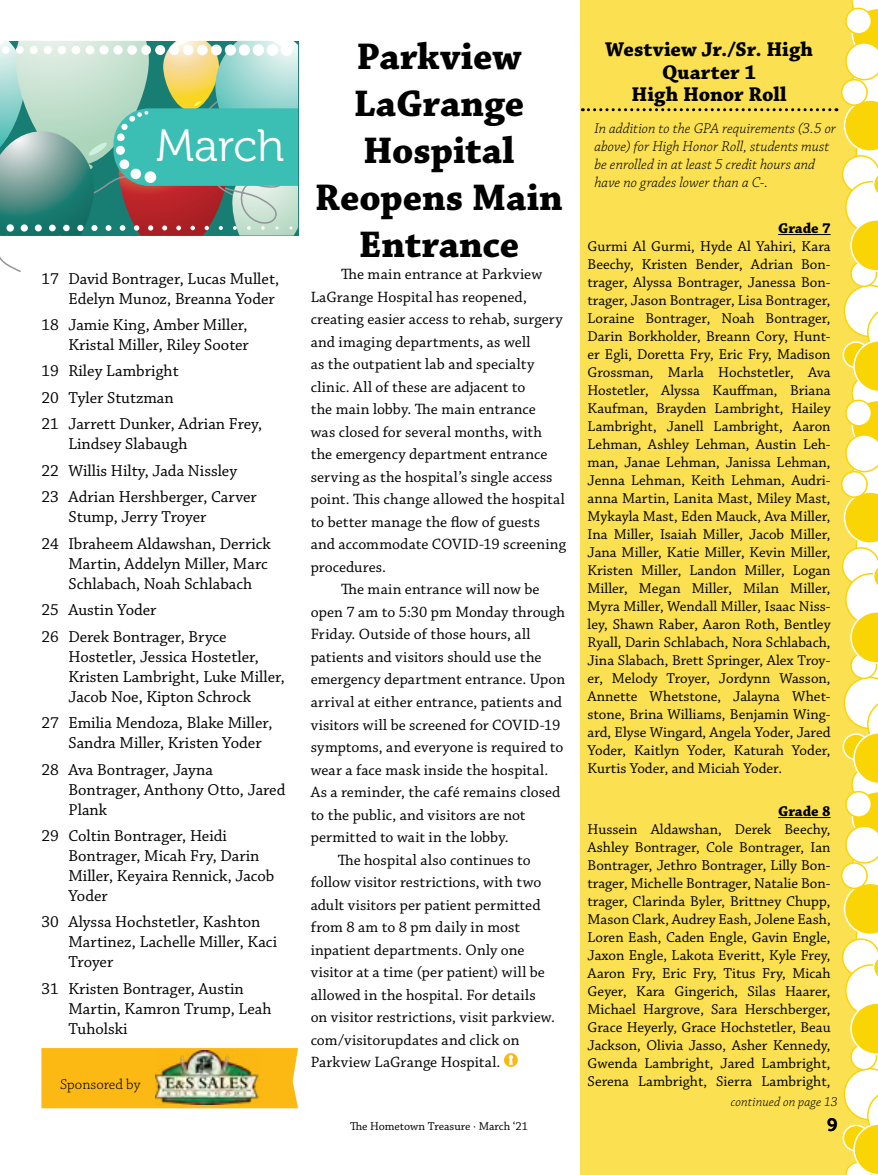
<style>
.page{position:relative;width:878px;height:1175px;background:#fff}
.page>*{position:absolute;margin:0;border:0;box-sizing:border-box;transform-origin:0 0}
.t1{font:45px "Museo 300";color:#fff}
.t2{font:700 39px/46.8px "Chaparral Pro";color:#000;text-align:center}
.t3{font:700 21px/22.5px "Chaparral Pro";color:#000;text-align:center}
.t4{font:18px "Museo 700";color:#000}
.t5{font:16.65px/20px "Chaparral Pro";color:#000}
.t6{font:15.75px "Chaparral Pro";letter-spacing:.005em;color:#000}
.t7{font:15px/18px "Chaparral Pro";color:#000;text-align:justify}
.t8{font:italic 300 15px/18px "Chaparral Pro";color:#000}
.t9{font:700 15px "Chaparral Pro";color:#000}
.t10{font:300 15px "Chaparral Pro";color:#000}
.t11{font:italic 300 13.5px "Chaparral Pro";letter-spacing:.005em;color:#000}
.t12{font:12px "Chaparral Pro";color:#000}
</style>
<div class="page">
<svg style="left:0;top:41px;width:298px;height:231px"></svg>
<img style="left:41px;top:1048px;width:257px;height:60px">
<svg style="left:582px;top:0;width:296px;height:1174px;background:#fbe157"></svg>
<svg style="left:504px;top:1053px;width:14px;height:14px"></svg>
<h1 class="t1" style="left:156px;top:121px;width:130px">March</h1>
<p class="t5" style="left:41px;top:269px;width:239px;text-align:right">17 David Bontrager, Lucas Mullet,<br>Edelyn Munoz, Breanna Yoder</p>
<p class="t5" style="left:41px;top:315px;width:209px;text-align:right">18 Jamie King, Amber Miller,<br>Kristal Miller, Riley Sooter</p>
<p class="t5" style="left:41px;top:359px;width:222px;line-height:26.4px">19 Riley Lambright<br>20 Tyler Stutzman<br>21 Jarrett Dunker, Adrian Frey,</p>
<p class="t5" style="left:41px;top:431px;width:217px;line-height:26.4px;text-indent:27px">Lindsey Slabaugh<br>22 Willis Hilty, Jada Nissley<br>23 Adrian Hershberger, Carver</p>
<p class="t5" style="left:41px;top:504px;width:231px;line-height:26.4px;text-indent:27px">Stump, Jerry Troyer<br>24 Ibraheem Aldawshan, Derrick</p>
<p class="t5" style="left:68px;top:554px;width:201px">Martin, Addelyn Miller, Marc<br>Schlabach, Noah Schlabach</p>
<p class="t5" style="left:41px;top:597px;width:187px;line-height:26.4px">25 Austin Yoder<br>26 Derek Bontrager, Bryce</p>
<p class="t5" style="left:68px;top:647px;width:218px">Hostetler, Jessica Hostetler,<br>Kristen Lambright, Luke Miller,<br>Jacob Noe, Kipton Schrock</p>
<p class="t5" style="left:68px;top:713px;width:205px;text-indent:-27px">27 Emilia Mendoza, Blake Miller,<br>Sandra Miller, Kristen Yoder</p>
<p class="t5" style="left:68px;top:760px;width:218px;text-indent:-27px">28 Ava Bontrager, Jayna<br>Bontrager, Anthony Otto, Jared<br>Plank</p>
<p class="t5" style="left:68px;top:826px;width:207px;text-indent:-27px">29 Coltin Bontrager, Heidi<br>Bontrager, Micah Fry, Darin<br>Miller, Keyaira Rennick, Jacob<br>Yoder</p>
<p class="t5" style="left:68px;top:912px;width:210px;text-indent:-27px">30 Alyssa Hochstetler, Kashton<br>Martinez, Lachelle Miller, Kaci<br>Troyer</p>
<p class="t5" style="left:68px;top:979px;width:205px;text-indent:-27px">31 Kristen Bontrager, Austin<br>Martin, Kamron Trump, Leah<br>Tuholski</p>
<p class="t10" style="left:60px;top:1076px;width:82px">Sponsored by</p>
<h2 class="t2" style="left:315px;top:35px;width:250px">Parkview<br>LaGrange<br>Hospital<br>Reopens Main<br>Entrance</h2>
<p class="t6" style="left:341px;top:265px;width:202px">The main entrance at Parkview</p>
<p class="t6" style="left:311px;top:288px;width:218px">LaGrange Hospital has reopened,</p>
<p class="t6" style="left:311px;top:310px;width:253px">creating easier access to rehab, surgery</p>
<p class="t6" style="left:311px;top:333px;width:221px">and imaging departments, as well</p>
<p class="t6" style="left:311px;top:355px;width:225px">as the outpatient lab and specialty</p>
<p class="t6" style="left:311px;top:378px;width:216px">clinic. All of these are adjacent to</p>
<p class="t6" style="left:311px;top:400px;width:227px">the main lobby. The main entrance</p>
<p class="t6" style="left:311px;top:423px;width:233px">was closed for several months, with</p>
<p class="t6" style="left:311px;top:445px;width:238px">the emergency department entrance</p>
<p class="t6" style="left:311px;top:468px;width:243px">serving as the hospital’s single access</p>
<p class="t6" style="left:311px;top:490px;width:255px">point. This change allowed the hospital</p>
<p class="t6" style="left:311px;top:513px;width:231px">to better manage the flow of guests</p>
<p class="t6" style="left:311px;top:535px;width:257px">and accommodate COVID-19 screening</p>
<p class="t6" style="left:311px;top:558px;width:77px">procedures.</p>
<p class="t6" style="left:341px;top:580px;width:200px">The main entrance will now be</p>
<p class="t6" style="left:311px;top:603px;width:256px">open 7 am to 5:30 pm Monday through</p>
<p class="t6" style="left:311px;top:625px;width:221px">Friday. Outside of those hours, all</p>
<p class="t6" style="left:311px;top:648px;width:232px">patients and visitors should use the</p>
<p class="t6" style="left:311px;top:670px;width:256px">emergency department entrance. Upon</p>
<p class="t6" style="left:311px;top:693px;width:253px">arrival at either entrance, patients and</p>
<p class="t6" style="left:311px;top:715px;width:251px">visitors will be screened for COVID-19</p>
<p class="t6" style="left:311px;top:738px;width:254px">symptoms, and everyone is required to</p>
<p class="t6" style="left:311px;top:761px;width:239px">wear a face mask inside the hospital.</p>
<p class="t6" style="left:311px;top:783px;width:251px">As a reminder, the café remains closed</p>
<p class="t6" style="left:311px;top:806px;width:216px">to the public, and visitors are not</p>
<p class="t6" style="left:311px;top:828px;width:199px">permitted to wait in the lobby.</p>
<p class="t6" style="left:338px;top:851px;width:194px">The hospital also continues to</p>
<p class="t6" style="left:311px;top:873px;width:232px">follow visitor restrictions, with two</p>
<p class="t6" style="left:311px;top:896px;width:231px">adult visitors per patient permitted</p>
<p class="t6" style="left:311px;top:918px;width:211px">from 8 am to 8 pm daily in most</p>
<p class="t6" style="left:311px;top:941px;width:215px">inpatient departments. Only one</p>
<p class="t6" style="left:311px;top:963px;width:236px">visitor at a time (per patient) will be</p>
<p class="t6" style="left:311px;top:986px;width:226px">allowed in the hospital. For details</p>
<p class="t6" style="left:311px;top:1008px;width:246px">on visitor restrictions, visit parkview.</p>
<p class="t6" style="left:311px;top:1031px;width:210px">com/visitorupdates and click on</p>
<p class="t6" style="left:311px;top:1053px;width:191px">Parkview LaGrange Hospital.</p>
<h3 class="t3" style="left:605px;top:39px;width:209px">Westview Jr./Sr. High<br>Quarter 1<br>High Honor Roll</h3>
<p class="t8" style="left:594px;top:120px;width:243px">In addition to the GPA requirements (3.5 or above) for High Honor Roll, students must be enrolled in at least 5 credit hours and have no grades lower than a C-.</p>
<p class="t9" style="left:778px;top:219px;width:54px">Grade 7</p>
<p class="t7" style="left:587px;top:238px;width:244px">Gurmi Al Gurmi, Hyde Al Yahiri, Kara Beechy, Kristen Bender, Adrian Bon&shy;trager, Alyssa Bontrager, Janessa Bon&shy;trager, Jason Bontrager, Lisa Bontrager, Loraine Bontrager, Noah Bontrager, Darin Borkholder, Breann Cory, Hunt&shy;er Egli, Doretta Fry, Eric Fry, Madison Grossman, Marla Hochstetler, Ava Hostetler, Alyssa Kauffman, Briana Kaufman, Brayden Lambright, Hailey Lambright, Janell Lambright, Aaron Lehman, Ashley Lehman, Austin Leh&shy;man, Janae Lehman, Janissa Lehman, Jenna Lehman, Keith Lehman, Audri&shy;anna Martin, Lanita Mast, Miley Mast, Mykayla Mast, Eden Mauck, Ava Miller, Ina Miller, Isaiah Miller, Jacob Miller, Jana Miller, Katie Miller, Kevin Miller, Kristen Miller, Landon Miller, Logan Miller, Megan Miller, Milan Miller, Myra Miller, Wendall Miller, Isaac Niss&shy;ley, Shawn Raber, Aaron Roth, Bentley Ryall, Darin Schlabach, Nora Schlabach, Jina Slabach, Brett Springer, Alex Troy&shy;er, Melody Troyer, Jordynn Wasson, Annette Whetstone, Jalayna Whet&shy;stone, Brina Williams, Benjamin Wing&shy;ard, Elyse Wingard, Angela Yoder, Jared Yoder, Kaitlyn Yoder, Katurah Yoder, Kurtis Yoder, and Miciah Yoder.</p>
<p class="t9" style="left:778px;top:802px;width:54px">Grade 8</p>
<p class="t7" style="left:587px;top:821px;width:244px">Hussein Aldawshan, Derek Beechy, Ashley Bontrager, Cole Bontrager, Ian Bontrager, Jethro Bontrager, Lilly Bon&shy;trager, Michelle Bontrager, Natalie Bon&shy;trager, Clarinda Byler, Brittney Chupp, Mason Clark, Audrey Eash, Jolene Eash, Loren Eash, Caden Engle, Gavin Engle, Jaxon Engle, Lakota Everitt, Kyle Frey, Aaron Fry, Eric Fry, Titus Fry, Micah Geyer, Kara Gingerich, Silas Haarer, Michael Hargrove, Sara Herschberger, Grace Heyerly, Grace Hochstetler, Beau Jackson, Olivia Jasso, Asher Kennedy, Gwenda Lambright, Jared Lambright, Serena Lambright, Sierra Lambright,</p>
<p class="t11" style="left:730px;top:1094px;width:108px">continued on page 13</p>
<p class="t12" style="left:350px;top:1119px;width:179px">The Hometown Treasure · March ‘21</p>
<p class="t4" style="left:827px;top:1115px;width:12px">9</p>
</div>
